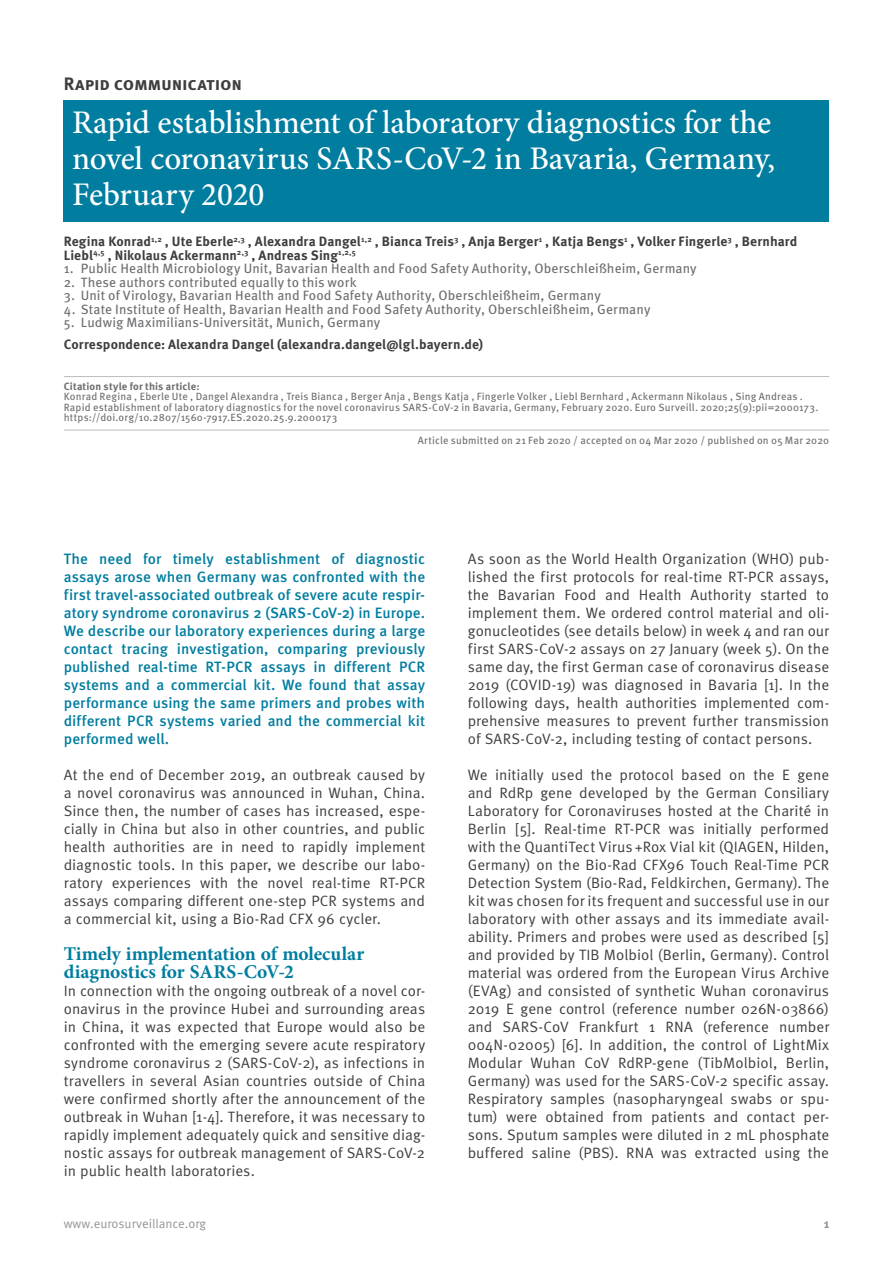
<style>
.page{position:relative;width:893px;height:1263px;background:#fff}
.page>*{position:absolute;margin:0;border:0;box-sizing:border-box;transform-origin:0 0}
.t1{font:500 33px/36px "Minion Pro";letter-spacing:-.005em;color:#fff}
.t2{font:700 19.5px/18px "Minion Pro";letter-spacing:-.01em;color:#007d9f}
.t3{font:700 18px "Meta Pro";letter-spacing:-.015em;color:#3e3e3f}
.t4{font:15px/18px "Meta Pro";color:#3e3e3f;text-align:justify}
.t5{font:500 15px/18px "Meta Pro";letter-spacing:.005em;color:#007d9f;text-align:justify}
.t6{font:13.5px "Meta Pro";letter-spacing:.01em;color:#6c6d70}
.t7{font:700 13.5px/13.5px "Meta Pro";letter-spacing:.005em;color:#3e3e3f}
.t8{font:12.75px "Meta Pro";color:#939598}
.t9{font:700 12.75px "Meta Pro";color:#939598}
.t10{font:10.5px/10.5px "Meta Pro";letter-spacing:.015em;color:#6c6d70}
.t11{font:700 10.5px "Meta Pro";letter-spacing:.015em;color:#6c6d70}
</style>
<div class="page">
<hr style="left:64px;top:376px;width:765px;height:1px;background:#bcbdc0">
<hr style="left:64px;top:430px;width:765px;height:1px;background:#bcbdc0">
<div style="left:64px;top:100px;width:765px;height:122px;background:#007d9f"></div>
<p class="t3" style="left:64px;top:72px;width:180px">Rapid communication</p>
<h1 class="t1" style="left:72px;top:104px;width:704px">Rapid establishment of laboratory diagnostics for the novel coronavirus SARS-CoV-2 in Bavaria, Germany,<br>February 2020</h1>
<p class="t7" style="left:64px;top:235px;width:735px">Regina Konrad<sup>1,2</sup> , Ute Eberle<sup>2,3</sup> , Alexandra Dangel<sup>1,2</sup> , Bianca Treis<sup>3</sup> , Anja Berger<sup>1</sup> , Katja Bengs<sup>1</sup> , Volker Fingerle<sup>3</sup> , Bernhard<br>Liebl<sup>4,5</sup> , Nikolaus Ackermann<sup>2,3</sup> , Andreas Sing<sup>1,2,5</sup></p>
<p class="t6" style="left:64px;top:260px;width:634px">1. Public Health Microbiology Unit, Bavarian Health and Food Safety Authority, Oberschleißheim, Germany</p>
<p class="t6" style="left:64px;top:274px;width:294px">2. These authors contributed equally to this work</p>
<p class="t6" style="left:64px;top:287px;width:539px">3. Unit of Virology, Bavarian Health and Food Safety Authority, Oberschleißheim, Germany</p>
<p class="t6" style="left:64px;top:301px;width:588px">4. State Institute of Health, Bavarian Health and Food Safety Authority, Oberschleißheim, Germany</p>
<p class="t6" style="left:64px;top:314px;width:318px">5. Ludwig Maximilians-Universität, Munich, Germany</p>
<p class="t7" style="left:64px;top:338px;width:421px">Correspondence: Alexandra Dangel (alexandra.dangel@lgl.bayern.de)</p>
<p class="t11" style="left:64px;top:379px;width:137px">Citation style for this article:</p>
<p class="t10" style="left:64px;top:392px;width:756px">Konrad Regina , Eberle Ute , Dangel Alexandra , Treis Bianca , Berger Anja , Bengs Katja , Fingerle Volker , Liebl Bernhard , Ackermann Nikolaus , Sing Andreas .<br>Rapid establishment of laboratory diagnostics for the novel coronavirus SARS-CoV-2 in Bavaria, Germany, February 2020. Euro Surveill. 2020;25(9):pii=2000173. https://doi.org/10.2807/1560-7917.ES.2020.25.9.2000173</p>
<p class="t10" style="left:418px;top:436px;width:413px">Article submitted on 21 Feb 2020 / accepted on 04 Mar 2020 / published on 05 Mar 2020</p>
<p class="t5" style="left:64px;top:550px;width:363px">The need for timely establishment of diagnostic assays arose when Germany was confronted with the first travel-associated outbreak of severe acute respir&shy;atory syndrome coronavirus 2 (SARS-CoV-2) in Europe.<br>We describe our laboratory experiences during a large contact tracing investigation, comparing previously published real-time RT-PCR assays in different PCR systems and a commercial kit. We found that assay performance using the same primers and probes with different PCR systems varied and the commercial kit performed well.</p>
<p class="t4" style="left:64px;top:766px;width:363px">At the end of December 2019, an outbreak caused by a novel coronavirus was announced in Wuhan, China.<br>Since then, the number of cases has increased, espe&shy;cially in China but also in other countries, and public health authorities are in need to rapidly implement diagnostic tools. In this paper, we describe our labo&shy;ratory experiences with the novel real-time RT-PCR assays comparing different one-step PCR systems and a commercial kit, using a Bio-Rad CFX 96 cycler.</p>
<h2 class="t2" style="left:64px;top:944px;width:302px">Timely implementation of molecular diagnostics for SARS-CoV-2</h2>
<p class="t4" style="left:64px;top:982px;width:363px">In connection with the ongoing outbreak of a novel cor&shy;onavirus in the province Hubei and surrounding areas in China, it was expected that Europe would also be confronted with the emerging severe acute respiratory syndrome coronavirus 2 (SARS-CoV-2), as infections in travellers in several Asian countries outside of China were confirmed shortly after the announcement of the outbreak in Wuhan [1-4]. Therefore, it was necessary to rapidly implement adequately quick and sensitive diag&shy;nostic assays for outbreak management of SARS-CoV-2 in public health laboratories.</p>
<p class="t4" style="left:468px;top:550px;width:363px">As soon as the World Health Organization (WHO) pub&shy;lished the first protocols for real-time RT-PCR assays, the Bavarian Food and Health Authority started to implement them. We ordered control material and oli&shy;gonucleotides (see details below) in week 4 and ran our first SARS-CoV-2 assays on 27 January (week 5). On the same day, the first German case of coronavirus disease 2019 (COVID-19) was diagnosed in Bavaria [1]. In the following days, health authorities implemented com&shy;prehensive measures to prevent further transmission of SARS-CoV-2, including testing of contact persons.</p>
<p class="t4" style="left:468px;top:766px;width:363px">We initially used the protocol based on the E gene and RdRp gene developed by the German Consiliary Laboratory for Coronaviruses hosted at the Charité in Berlin [5]. Real-time RT-PCR was initially performed with the QuantiTect Virus+Rox Vial kit (QIAGEN, Hilden, Germany) on the Bio-Rad CFX96 Touch Real-Time PCR Detection System (Bio-Rad, Feldkirchen, Germany). The kit was chosen for its frequent and successful use in our laboratory with other assays and its immediate avail&shy;ability. Primers and probes were used as described [5] and provided by TIB Molbiol (Berlin, Germany). Control material was ordered from the European Virus Archive (EVAg) and consisted of synthetic Wuhan coronavirus 2019 E gene control (reference number 026N-03866) and SARS-CoV Frankfurt 1 RNA (reference number 004N-02005) [6]. In addition, the control of LightMix Modular Wuhan CoV RdRP-gene (TibMolbiol, Berlin, Germany) was used for the SARS-CoV-2 specific assay.<br>Respiratory samples (nasopharyngeal swabs or spu&shy;tum) were obtained from patients and contact per&shy;sons. Sputum samples were diluted in 2 mL phosphate buffered saline (PBS). RNA was extracted using the</p>
<p class="t8" style="left:64px;top:1215px;width:144px">www.eurosurveillance.org</p>
<p class="t9" style="left:824px;top:1215px;width:7px">1</p>
</div>
